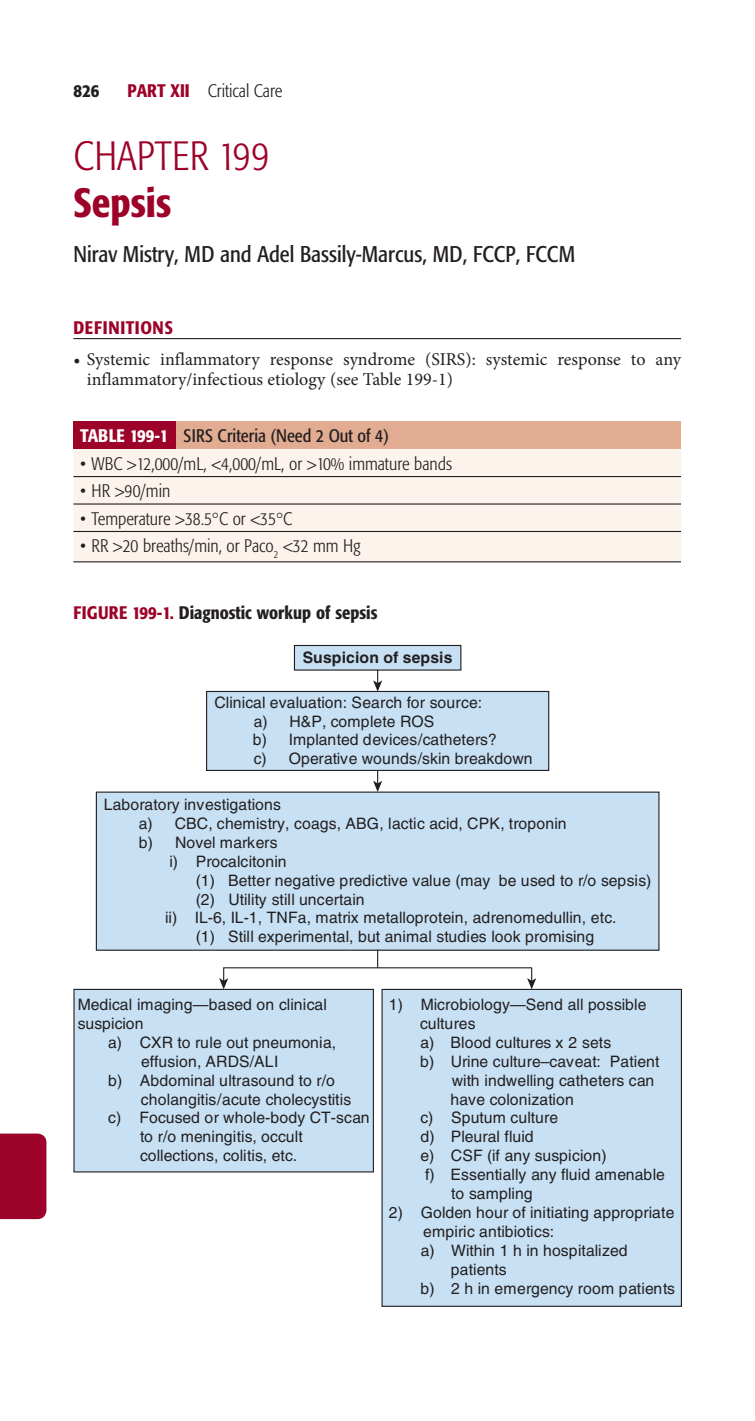
<style>
.page{position:relative;width:755px;height:1421px;background:#fff}
.page>*{position:absolute;margin:0;border:0;box-sizing:border-box;transform-origin:0 0}
.t1{font:300 condensed 40.5px "Formata";letter-spacing:.01em;color:#9d0228}
.t2{font:500 condensed 40.5px "Formata";color:#9d0228}
.t3{font:condensed 22.5px "Formata";color:#231f20}
.t4{font:300 condensed 18px "Formata";color:#231f20}
.t5{font:18px/20.2px "Minion Pro";color:#231f20}
.t6{font:500 condensed 18px "Formata";color:#231f20}
.t7{font:condensed 18px "Formata";color:#231f20}
.t8{font:500 condensed 18px "Formata";letter-spacing:.04em;color:#9d0228}
.t9{font:15.75px/18.9px "Helvetica";letter-spacing:.01em;color:#231f20}
.t10{font:700 15.75px "Helvetica";letter-spacing:.01em;color:#231f20}
.t11{font:15.75px "Helvetica";letter-spacing:-.01em;color:#231f20}
.s1{font-weight:500;color:#9d0228}
.s2{font-weight:500;color:#fff}
.s3{color:#9d0228}
</style>
<div class="page">
<div style="left:0;top:1133px;width:46px;height:86px;background:#9d0228"></div>
<hr style="left:73px;top:338px;width:608px;height:1px;background:#231f20">
<div style="left:73px;top:449px;width:608px;height:112px;background:#fdf3ed"></div>
<hr style="left:73px;top:476px;width:608px;height:1px;background:#231f20">
<hr style="left:73px;top:503px;width:608px;height:1px;background:#231f20">
<hr style="left:73px;top:531px;width:608px;height:1px;background:#231f20">
<hr style="left:73px;top:561px;width:608px;height:1px;background:#231f20">
<div style="left:73px;top:421px;width:104px;height:28px;background:#9d0228"></div>
<div style="left:177px;top:421px;width:504px;height:28px;background:#e1ac92"></div>
<div style="left:294px;top:645px;width:167px;height:25px;background:#c7e0f3"></div>
<div style="left:294px;top:645px;width:167px;height:26px;border:1px solid #231f20"></div>
<div style="left:74px;top:989px;width:299px;height:183px;background:#c7e0f3"></div>
<div style="left:73px;top:989px;width:301px;height:183px;border:1px solid #231f20"></div>
<div style="left:382px;top:989px;width:299px;height:317px;background:#c7e0f3"></div>
<div style="left:381px;top:989px;width:301px;height:318px;border:1px solid #231f20"></div>
<div style="left:96px;top:792px;width:563px;height:158px;background:#c7e0f3"></div>
<div style="left:96px;top:791px;width:563px;height:160px;border:1px solid #231f20"></div>
<svg style="left:373px;top:670px;width:9px;height:21px"></svg>
<svg style="left:373px;top:771px;width:9px;height:21px"></svg>
<svg style="left:219px;top:968px;width:9px;height:21px"></svg>
<svg style="left:527px;top:968px;width:9px;height:21px"></svg>
<div style="left:207px;top:691px;width:342px;height:79px;background:#c7e0f3"></div>
<div style="left:206px;top:691px;width:343px;height:80px;border:1px solid #231f20"></div>
<svg style="left:377px;top:950px;width:1px;height:17px"></svg>
<hr style="left:224px;top:967px;width:308px;height:1px;background:#231f20">
<svg style="left:127px;top:460px;width:9px;height:10px"></svg>
<svg style="left:212px;top:460px;width:9px;height:10px"></svg>
<svg style="left:307px;top:460px;width:9px;height:10px"></svg>
<svg style="left:115px;top:488px;width:9px;height:9px"></svg>
<svg style="left:176px;top:515px;width:9px;height:10px"></svg>
<svg style="left:213px;top:512px;width:5px;height:6px"></svg>
<svg style="left:251px;top:515px;width:9px;height:10px"></svg>
<svg style="left:277px;top:512px;width:5px;height:6px"></svg>
<svg style="left:113px;top:543px;width:9px;height:9px"></svg>
<svg style="left:283px;top:543px;width:9px;height:9px"></svg>
<p class="t6" style="left:73px;top:83px;width:27px">826</p>
<p class="t4" style="left:127px;top:83px;width:156px"><span class="s1">PART XII</span> Critical Care</p>
<h1 class="t1" style="left:73px;top:138px;width:197px">CHAPTER 199</h1>
<h1 class="t2" style="left:73px;top:185px;width:99px">Sepsis</h1>
<h2 class="t3" style="left:73px;top:244px;width:503px">Nirav Mistry, MD and Adel Bassily-Marcus, MD, FCCP, FCCM</h2>
<p class="t8" style="left:73px;top:319px;width:101px">DEFINITIONS</p>
<p class="t5" style="left:87px;top:351px;width:596px;text-indent:-14px">• Systemic inflammatory response syndrome (SIRS): systemic response to any inflammatory/infectious etiology (see Table 199-1)</p>
<p class="t7" style="left:80px;top:427px;width:310px"><span class="s2">TABLE 199-1</span> SIRS Criteria (Need 2 Out of 4)</p>
<p class="t4" style="left:80px;top:456px;width:373px">• WBC 12,000/mL, 4,000/mL, or 10% immature bands</p>
<p class="t4" style="left:80px;top:483px;width:92px">• HR 90/min</p>
<p class="t4" style="left:80px;top:511px;width:213px">• Temperature 38.5 C or 35 C</p>
<p class="t4" style="left:80px;top:538px;width:282px">• RR 20 breaths/min, or Paco<sub>2</sub> 32 mm Hg</p>
<p class="t6" style="left:73px;top:605px;width:305px"><span class="s3">FIGURE 199-1.</span> Diagnostic workup of sepsis</p>
<p class="t10" style="left:303px;top:651px;width:151px">Suspicion of sepsis</p>
<p class="t9" style="left:253px;top:694px;width:281px;text-indent:-38px">Clinical evaluation: Search for source:<br>a) H&amp;P, complete ROS<br>b) Implanted devices/catheters?<br>c) Operative wounds/skin breakdown</p>
<p class="t9" style="left:104px;top:796px;width:179px">Laboratory investigations</p>
<p class="t9" style="left:139px;top:815px;width:429px">a) CBC, chemistry, coags, ABG, lactic acid, CPK, troponin</p>
<p class="t9" style="left:139px;top:834px;width:140px">b) Novel markers</p>
<p class="t9" style="left:170px;top:853px;width:118px">i) Procalcitonin</p>
<p class="t9" style="left:196px;top:872px;width:457px">(1) Better negative predictive value (may be used to r/o sepsis)</p>
<p class="t9" style="left:196px;top:891px;width:170px">(2) Utility still uncertain</p>
<p class="t9" style="left:165px;top:910px;width:453px">ii) IL-6, IL-1, TNFa, matrix metalloprotein, adrenomedullin, etc.</p>
<p class="t9" style="left:196px;top:928px;width:400px">(1) Still experimental, but animal studies look promising</p>
<p class="t9" style="left:78px;top:996px;width:251px">Medical imaging—based on clinical suspicion</p>
<p class="t9" style="left:108px;top:1034px;width:229px">a) CXR to rule out pneumonia,</p>
<p class="t9" style="left:141px;top:1053px;width:139px">effusion, ARDS/ALI</p>
<p class="t9" style="left:108px;top:1072px;width:228px">b) Abdominal ultrasound to r/o</p>
<p class="t9" style="left:141px;top:1091px;width:212px">cholangitis/acute cholecystitis</p>
<p class="t9" style="left:108px;top:1110px;width:263px">c) Focused or whole-body CT-scan</p>
<p class="t9" style="left:140px;top:1129px;width:164px">to r/o meningitis, occult</p>
<p class="t9" style="left:140px;top:1147px;width:159px">collections, colitis, etc.</p>
<p class="t9" style="left:389px;top:996px;width:259px">1) Microbiology—Send all possible</p>
<p class="t11" style="left:420px;top:1017px;width:57px">cultures</p>
<p class="t9" style="left:421px;top:1034px;width:192px">a) Blood cultures x 2 sets</p>
<p class="t9" style="left:420px;top:1053px;width:241px">b) Urine culture–caveat: Patient</p>
<p class="t9" style="left:452px;top:1072px;width:204px">with indwelling catheters can</p>
<p class="t9" style="left:450px;top:1091px;width:125px">have colonization</p>
<p class="t9" style="left:421px;top:1110px;width:139px">c) Sputum culture</p>
<p class="t9" style="left:421px;top:1129px;width:115px">d) Pleural fluid</p>
<p class="t9" style="left:421px;top:1147px;width:188px">e) CSF (if any suspicion)</p>
<p class="t9" style="left:425px;top:1166px;width:241px">f) Essentially any fluid amenable</p>
<p class="t9" style="left:451px;top:1185px;width:83px">to sampling</p>
<p class="t9" style="left:389px;top:1204px;width:287px">2) Golden hour of initiating appropriate</p>
<p class="t9" style="left:423px;top:1223px;width:133px">empiric antibiotics:</p>
<p class="t9" style="left:421px;top:1242px;width:208px">a) Within 1 h in hospitalized</p>
<p class="t9" style="left:451px;top:1261px;width:57px">patients</p>
<p class="t9" style="left:420px;top:1280px;width:256px">b) 2 h in emergency room patients</p>
</div>
